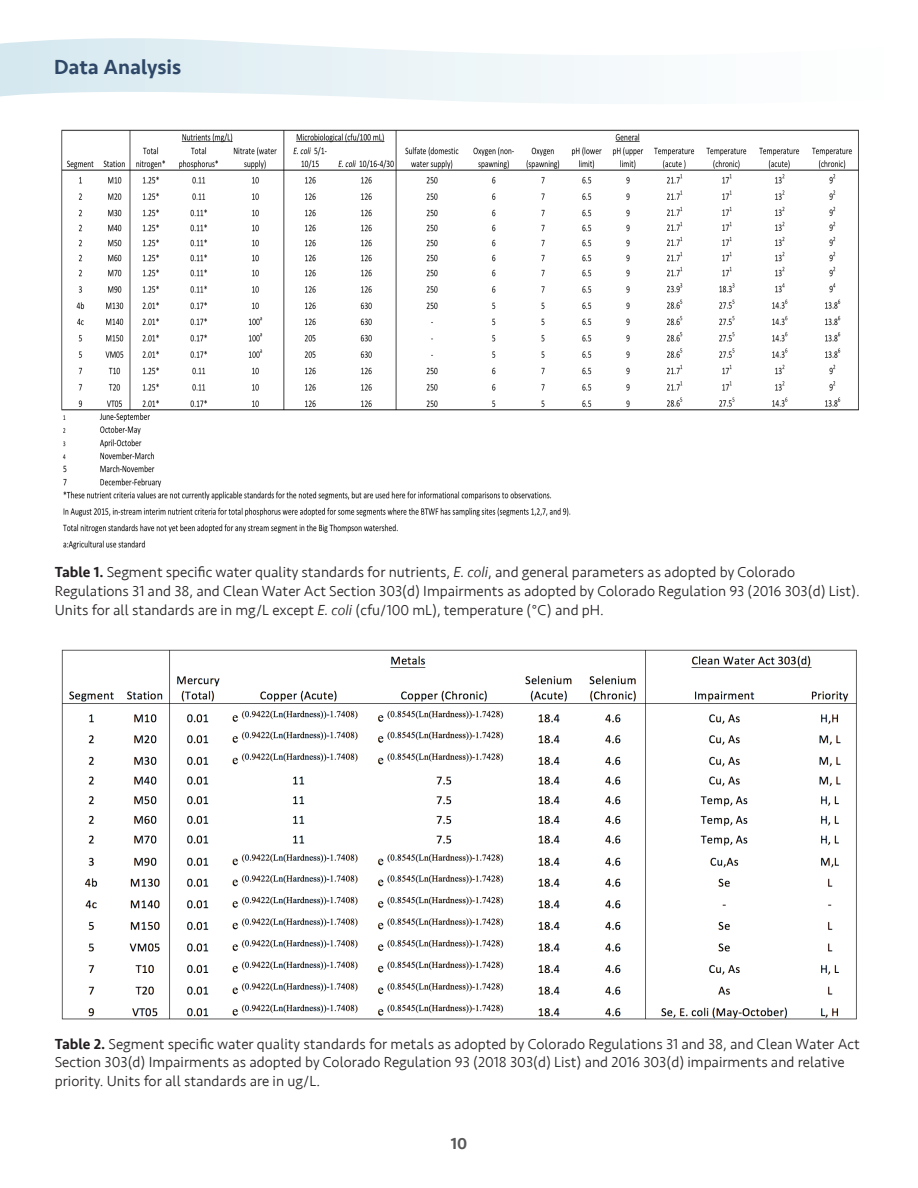
<style>
.page{position:relative;width:918px;height:1188px;background:#fff}
.page>*{position:absolute;margin:0;border:0;box-sizing:border-box;transform-origin:0 0}
.t1{font:500 21px "Seravek";color:#2f4868}
.t2{font:500 16.5px "Seravek";color:#57585a}
.t3{font:300 15px/18.8px "Seravek";color:#231f20}
.s1{font-weight:500}
.s2{font-style:italic}
</style>
<div class="page">
<svg style="left:0;top:38px;width:624px;height:66px"></svg>
<img style="left:61px;top:129px;width:798px;height:421px">
<img style="left:61px;top:649px;width:796px;height:371px">
<h1 class="t1" style="left:54px;top:54px;width:129px">Data Analysis</h1>
<p class="t3" style="left:55px;top:563px;width:807px"><span class="s1">Table 1.</span> Segment specific water quality standards for nutrients, <span class="s2">E. coli</span>, and general parameters as adopted by Colorado<br>Regulations 31 and 38, and Clean Water Act Section 303(d) Impairments as adopted by Colorado Regulation 93 (2016 303(d) List).<br>Units for all standards are in mg/L except <span class="s2">E. coli</span> (cfu/100 mL), temperature (°C) and pH.</p>
<p class="t3" style="left:55px;top:1035px;width:807px"><span class="s1">Table 2.</span> Segment specific water quality standards for metals as adopted by Colorado Regulations 31 and 38, and Clean Water Act<br>Section 303(d) Impairments as adopted by Colorado Regulation 93 (2018 303(d) List) and 2016 303(d) impairments and relative priority. Units for all standards are in ug/L.</p>
<p class="t2" style="left:451px;top:1134px;width:18px">10</p>
</div>
